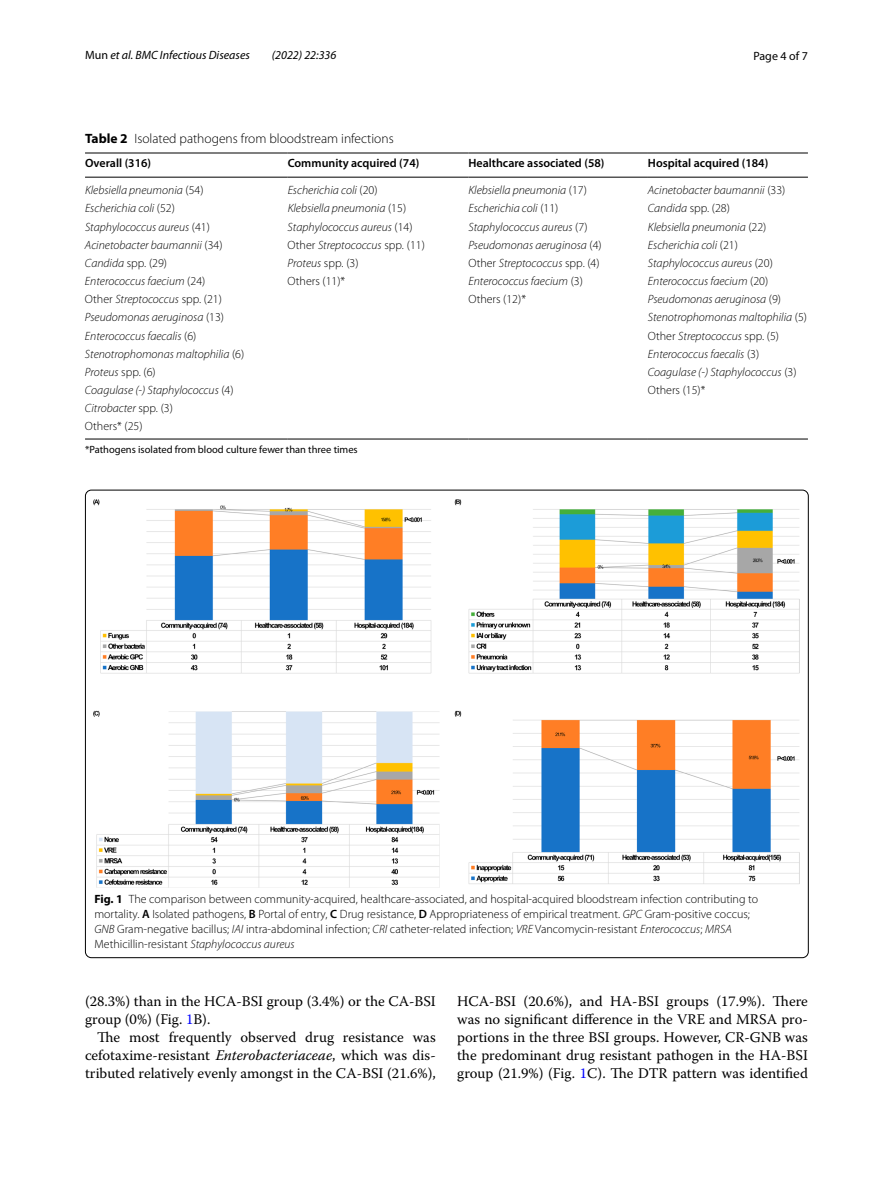
<style>
.page{position:relative;width:893px;height:1187px;background:#fff}
.page>*{position:absolute;margin:0;border:0;box-sizing:border-box;transform-origin:0 0}
.t1{font:14.7px/18px "Warnock Pro";color:#000;text-align:justify}
.t2{font:300 13.5px "Myriad Pro";color:#000}
.t3{font:italic 300 12px "Myriad Pro";color:#000}
.t4{font:300 12px/15px "Myriad Pro";color:#000}
.t5{font:600 12px "Myriad Pro";color:#000}
.t6{font:italic 12px "Myriad Pro";color:#000}
.t7{font:12px "Myriad Pro";color:#000}
.t8{font:10.5px "Myriad Pro";color:#000}
.s1{font-style:normal}
.s2{font-weight:700}
.s3{font-style:italic}
.s4{font-weight:600}
.s5{color:#00f}
</style>
<div class="page">
<hr style="left:85px;top:153px;width:203px;height:1px;background:#000">
<hr style="left:85px;top:177px;width:203px;height:1px;background:#000">
<hr style="left:288px;top:153px;width:180px;height:1px;background:#000">
<hr style="left:288px;top:177px;width:180px;height:1px;background:#000">
<hr style="left:468px;top:153px;width:180px;height:1px;background:#000">
<hr style="left:468px;top:177px;width:180px;height:1px;background:#000">
<hr style="left:648px;top:153px;width:160px;height:1px;background:#000">
<hr style="left:648px;top:177px;width:160px;height:1px;background:#000">
<hr style="left:85px;top:439px;width:203px;height:1px;background:#000">
<hr style="left:288px;top:439px;width:180px;height:1px;background:#000">
<hr style="left:468px;top:439px;width:180px;height:1px;background:#000">
<hr style="left:648px;top:439px;width:160px;height:1px;background:#000">
<img style="left:94px;top:499px;width:706px;height:388px">
<p class="t6" style="left:85px;top:48px;width:166px"><span class="s1">Mun</span> et al. BMC Infectious Diseases</p>
<p class="t6" style="left:272px;top:48px;width:66px">(2022) 22:336</p>
<p class="t7" style="left:753px;top:48px;width:56px">Page 4 of 7</p>
<p class="t2" style="left:85px;top:131px;width:310px"><span class="s2">Table 2</span> Isolated pathogens from bloodstream infections</p>
<p class="t5" style="left:85px;top:156px;width:68px">Overall (316)</p>
<p class="t5" style="left:288px;top:156px;width:133px">Community acquired (74)</p>
<p class="t5" style="left:468px;top:156px;width:138px">Healthcare associated (58)</p>
<p class="t5" style="left:648px;top:156px;width:122px">Hospital acquired (184)</p>
<p class="t3" style="left:85px;top:184px;width:120px">Klebsiella pneumonia <span class="s1">(54)</span></p>
<p class="t3" style="left:288px;top:184px;width:91px">Escherichia coli <span class="s1">(20)</span></p>
<p class="t3" style="left:468px;top:184px;width:120px">Klebsiella pneumonia <span class="s1">(17)</span></p>
<p class="t3" style="left:648px;top:184px;width:139px">Acinetobacter baumannii <span class="s1">(33)</span></p>
<p class="t3" style="left:85px;top:202px;width:91px">Escherichia coli <span class="s1">(52)</span></p>
<p class="t3" style="left:288px;top:202px;width:120px">Klebsiella pneumonia <span class="s1">(15)</span></p>
<p class="t3" style="left:468px;top:202px;width:91px">Escherichia coli <span class="s1">(11)</span></p>
<p class="t4" style="left:648px;top:201px;width:84px"><span class="s3">Candida</span> spp. (28)</p>
<p class="t3" style="left:85px;top:220px;width:126px">Staphylococcus aureus <span class="s1">(41)</span></p>
<p class="t3" style="left:288px;top:220px;width:126px">Staphylococcus aureus <span class="s1">(14)</span></p>
<p class="t3" style="left:468px;top:220px;width:121px">Staphylococcus aureus <span class="s1">(7)</span></p>
<p class="t3" style="left:648px;top:220px;width:120px">Klebsiella pneumonia <span class="s1">(22)</span></p>
<p class="t3" style="left:85px;top:238px;width:139px">Acinetobacter baumannii <span class="s1">(34)</span></p>
<p class="t3" style="left:288px;top:238px;width:139px"><span class="s1">Other</span> Streptococcus <span class="s1">spp</span>. <span class="s1">(11)</span></p>
<p class="t3" style="left:468px;top:238px;width:135px">Pseudomonas aeruginosa <span class="s1">(4)</span></p>
<p class="t3" style="left:648px;top:238px;width:91px">Escherichia coli <span class="s1">(21)</span></p>
<p class="t4" style="left:85px;top:256px;width:84px"><span class="s3">Candida</span> spp. (29)</p>
<p class="t3" style="left:288px;top:256px;width:73px">Proteus <span class="s1">spp</span>. <span class="s1">(3)</span></p>
<p class="t3" style="left:468px;top:256px;width:133px"><span class="s1">Other</span> Streptococcus <span class="s1">spp. (4)</span></p>
<p class="t3" style="left:648px;top:256px;width:126px">Staphylococcus aureus <span class="s1">(20)</span></p>
<p class="t3" style="left:85px;top:275px;width:122px">Enterococcus faecium <span class="s1">(24)</span></p>
<p class="t4" style="left:288px;top:274px;width:59px">Others (11)*</p>
<p class="t3" style="left:468px;top:275px;width:116px">Enterococcus faecium <span class="s1">(3)</span></p>
<p class="t3" style="left:648px;top:275px;width:122px">Enterococcus faecium <span class="s1">(20)</span></p>
<p class="t4" style="left:85px;top:292px;width:139px">Other <span class="s3">Streptococcus</span> spp. (21)</p>
<p class="t4" style="left:468px;top:292px;width:59px">Others (12)*</p>
<p class="t3" style="left:648px;top:293px;width:135px">Pseudomonas aeruginosa <span class="s1">(9)</span></p>
<p class="t3" style="left:85px;top:311px;width:141px">Pseudomonas aeruginosa <span class="s1">(13)</span></p>
<p class="t3" style="left:648px;top:311px;width:161px">Stenotrophomonas maltophilia <span class="s1">(5)</span></p>
<p class="t3" style="left:85px;top:329px;width:113px">Enterococcus faecalis <span class="s1">(6)</span></p>
<p class="t3" style="left:648px;top:329px;width:133px"><span class="s1">Other</span> Streptococcus <span class="s1">spp. (5)</span></p>
<p class="t3" style="left:85px;top:347px;width:161px">Stenotrophomonas maltophilia <span class="s1">(6)</span></p>
<p class="t3" style="left:648px;top:347px;width:113px">Enterococcus faecalis <span class="s1">(3)</span></p>
<p class="t3" style="left:85px;top:365px;width:72px">Proteus <span class="s1">spp. (6)</span></p>
<p class="t3" style="left:648px;top:365px;width:150px">Coagulase (-) Staphylococcus <span class="s1">(3)</span></p>
<p class="t3" style="left:85px;top:383px;width:150px">Coagulase (-) Staphylococcus <span class="s1">(4)</span></p>
<p class="t4" style="left:648px;top:383px;width:59px">Others (15)*</p>
<p class="t4" style="left:85px;top:399px;width:89px;line-height:18.3px"><span class="s3">Citrobacter</span> spp. (3)<br>Others* (25)</p>
<p class="t8" style="left:85px;top:443px;width:274px">*Pathogens isolated from blood culture fewer than three times</p>
<p class="t4" style="left:94px;top:891px;width:665px"><span class="s2">Fig. 1</span> The comparison between community-acquired, healthcare-associated, and hospital-acquired bloodstream infection contributing to mortality. <span class="s4">A</span> Isolated pathogens, <span class="s4">B</span> Portal of entry, <span class="s4">C</span> Drug resistance, <span class="s4">D</span> Appropriateness of empirical treatment. <span class="s3">GPC</span> Gram-positive coccus; <span class="s3">GNB</span> Gram-negative bacillus; <span class="s3">IAI</span> intra-abdominal infection; <span class="s3">CRI</span> catheter-related infection; <span class="s3">VRE</span> Vancomycin-resistant <span class="s3">Enterococcus</span>; <span class="s3">MRSA </span>Methicillin-resistant <span class="s3">Staphylococcus aureus</span></p>
<p class="t1" style="left:85px;top:992px;width:352px">(28.3%) than in the HCA-BSI group (3.4%) or the CA-BSI group (0%) (Fig. <span class="s5">1</span>B).</p>
<p class="t1" style="left:85px;top:1028px;width:352px;text-indent:12px">The most frequently observed drug resistance was cefotaxime-resistant <span class="s3">Enterobacteriaceae</span>, which was dis&shy;tributed relatively evenly amongst in the CA-BSI (21.6%),</p>
<p class="t1" style="left:457px;top:992px;width:352px">HCA-BSI (20.6%), and HA-BSI groups (17.9%). There was no significant difference in the VRE and MRSA pro&shy;portions in the three BSI groups. However, CR-GNB was the predominant drug resistant pathogen in the HA-BSI group (21.9%) (Fig. <span class="s5">1</span>C). The DTR pattern was identified</p>
</div>
